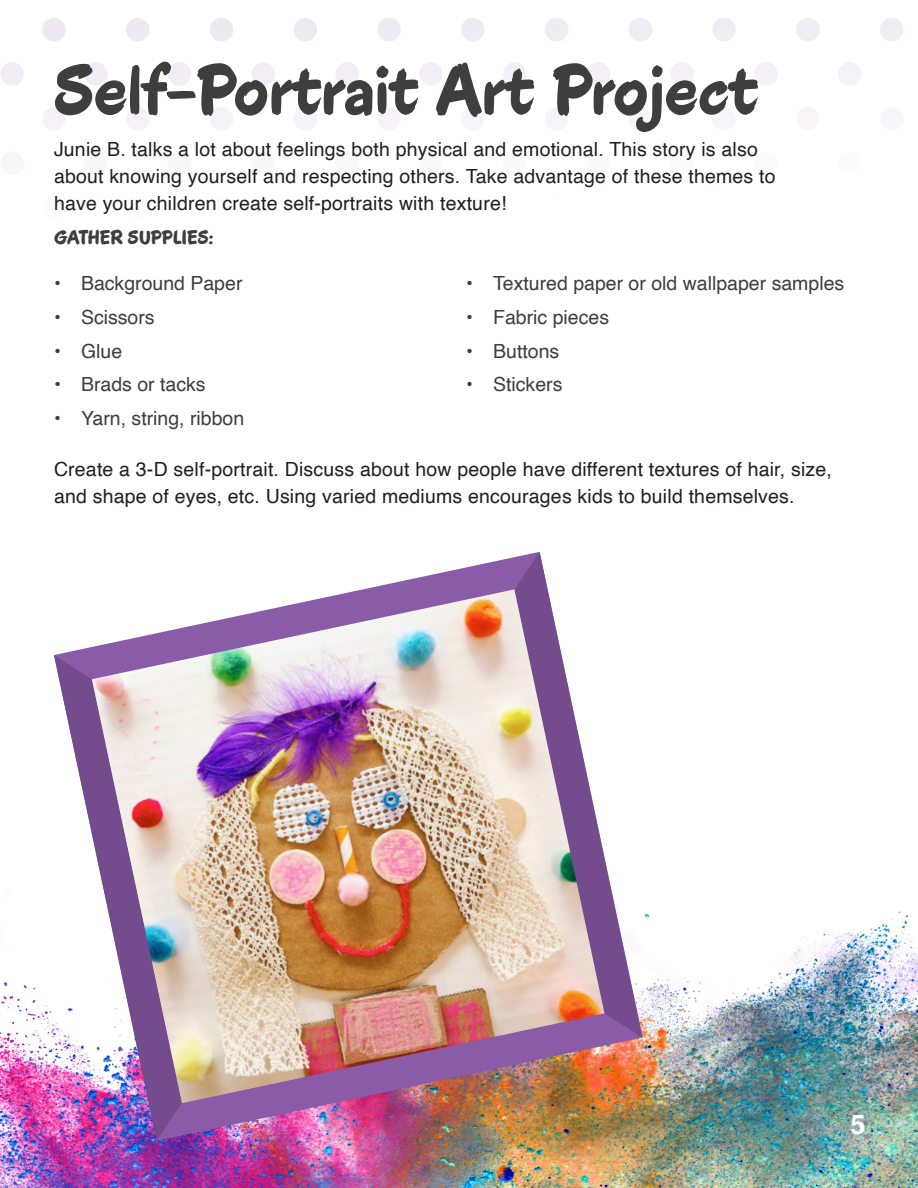
<style>
.page{position:relative;width:918px;height:1188px;background:#fff}
.page>*{position:absolute;margin:0;border:0;box-sizing:border-box;transform-origin:0 0}
.t1{font:72px "Filmotype Austin";color:#3e3e3f}
.t2{font:700 27px "Helvetica";color:#fff}
.t3{font:19.5px/27px "Helvetica";letter-spacing:.01em;color:#231f20}
.t4{font:19.5px "Helvetica";color:#3e3e3f}
.t5{font:19.5px "Filmotype Austin";color:#3e3e3f}
</style>
<div class="page">
<div style="left:880px;top:18px;width:23px;height:23px;background:#f2ecf5;border-radius:50%"></div>
<div style="left:880px;top:107px;width:23px;height:24px;background:#f9f7fa;border-radius:50%"></div>
<div style="left:838px;top:62px;width:24px;height:24px;background:#f5f2f8;border-radius:50%"></div>
<div style="left:838px;top:151px;width:24px;height:24px;background:#fcfbfd;border-radius:50%"></div>
<div style="left:796px;top:18px;width:24px;height:23px;background:#f1ecf4;border-radius:50%"></div>
<div style="left:796px;top:107px;width:24px;height:24px;background:#f9f6fa;border-radius:50%"></div>
<div style="left:754px;top:62px;width:24px;height:24px;background:#f5f1f7;border-radius:50%"></div>
<div style="left:754px;top:151px;width:24px;height:24px;background:#fcfbfc;border-radius:50%"></div>
<div style="left:712px;top:18px;width:24px;height:23px;background:#f1ebf4;border-radius:50%"></div>
<div style="left:712px;top:107px;width:24px;height:24px;background:#f8f5fa;border-radius:50%"></div>
<div style="left:670px;top:62px;width:24px;height:24px;background:#f4f0f7;border-radius:50%"></div>
<div style="left:670px;top:151px;width:24px;height:24px;background:#fcfbfc;border-radius:50%"></div>
<div style="left:629px;top:18px;width:23px;height:23px;background:#f1ebf4;border-radius:50%"></div>
<div style="left:629px;top:107px;width:23px;height:24px;background:#f8f5f9;border-radius:50%"></div>
<div style="left:587px;top:62px;width:23px;height:24px;background:#f4f0f6;border-radius:50%"></div>
<div style="left:587px;top:151px;width:23px;height:24px;background:#fbfafc;border-radius:50%"></div>
<div style="left:545px;top:18px;width:23px;height:23px;background:#f0ebf4;border-radius:50%"></div>
<div style="left:545px;top:107px;width:23px;height:24px;background:#f8f5f9;border-radius:50%"></div>
<div style="left:503px;top:62px;width:23px;height:24px;background:#f3eff6;border-radius:50%"></div>
<div style="left:503px;top:151px;width:23px;height:24px;background:#fbf9fc;border-radius:50%"></div>
<div style="left:461px;top:18px;width:24px;height:23px;background:#f0eaf3;border-radius:50%"></div>
<div style="left:461px;top:107px;width:24px;height:24px;background:#f7f4f9;border-radius:50%"></div>
<div style="left:419px;top:62px;width:24px;height:24px;background:#f3eef6;border-radius:50%"></div>
<div style="left:419px;top:151px;width:24px;height:24px;background:#faf9fb;border-radius:50%"></div>
<div style="left:377px;top:18px;width:24px;height:23px;background:#efe9f3;border-radius:50%"></div>
<div style="left:377px;top:107px;width:24px;height:24px;background:#f7f4f9;border-radius:50%"></div>
<div style="left:335px;top:62px;width:24px;height:24px;background:#f3eef6;border-radius:50%"></div>
<div style="left:335px;top:151px;width:24px;height:24px;background:#faf8fb;border-radius:50%"></div>
<div style="left:294px;top:18px;width:23px;height:23px;background:#efe9f3;border-radius:50%"></div>
<div style="left:294px;top:107px;width:23px;height:24px;background:#f6f3f8;border-radius:50%"></div>
<div style="left:252px;top:62px;width:23px;height:24px;background:#f3eef5;border-radius:50%"></div>
<div style="left:252px;top:151px;width:23px;height:24px;background:#faf8fb;border-radius:50%"></div>
<div style="left:210px;top:18px;width:23px;height:23px;background:#efe9f3;border-radius:50%"></div>
<div style="left:210px;top:107px;width:23px;height:24px;background:#f6f2f8;border-radius:50%"></div>
<div style="left:168px;top:62px;width:23px;height:24px;background:#f2edf5;border-radius:50%"></div>
<div style="left:168px;top:151px;width:23px;height:24px;background:#f9f7fb;border-radius:50%"></div>
<div style="left:126px;top:18px;width:23px;height:23px;background:#eee8f2;border-radius:50%"></div>
<div style="left:126px;top:107px;width:23px;height:24px;background:#f5f2f8;border-radius:50%"></div>
<div style="left:84px;top:62px;width:24px;height:24px;background:#f2ecf5;border-radius:50%"></div>
<div style="left:84px;top:151px;width:24px;height:24px;background:#f9f7fa;border-radius:50%"></div>
<div style="left:42px;top:18px;width:24px;height:23px;background:#eee7f2;border-radius:50%"></div>
<div style="left:42px;top:107px;width:24px;height:24px;background:#f5f2f8;border-radius:50%"></div>
<div style="left:42px;top:196px;width:24px;height:24px;background:#fcfbfd;border-radius:50%"></div>
<div style="left:0;top:62px;width:24px;height:24px;background:#f2ecf5;border-radius:50%"></div>
<div style="left:0;top:151px;width:24px;height:24px;background:#f9f6fa;border-radius:50%"></div>
<img style="left:0;top:911px;width:918px;height:277px">
<img style="left:35px;top:551px;width:626px;height:608px">
<img style="left:54px;top:655px;width:128px;height:486px">
<svg style="left:514px;top:552px;width:128px;height:486px"></svg>
<p class="t1" style="left:54px;top:44px;width:706px">Self-Portrait Art Project</p>
<p class="t3" style="left:54px;top:137px;width:723px">Junie B. talks a lot about feelings both physical and emotional. This story is also about knowing yourself and respecting others. Take advantage of these themes to have your children create self-portraits with texture!</p>
<p class="t5" style="left:54px;top:225px;width:161px">GATHER SUPPLIES:</p>
<p class="t4" style="left:54px;top:268px;width:190px">• Background Paper</p>
<p class="t4" style="left:54px;top:302px;width:102px">• Scissors</p>
<p class="t4" style="left:54px;top:336px;width:70px">• Glue</p>
<p class="t4" style="left:54px;top:369px;width:153px">• Brads or tacks</p>
<p class="t4" style="left:54px;top:403px;width:192px">• Yarn, string, ribbon</p>
<p class="t4" style="left:466px;top:268px;width:380px">• Textured paper or old wallpaper samples</p>
<p class="t4" style="left:466px;top:302px;width:144px">• Fabric pieces</p>
<p class="t4" style="left:466px;top:336px;width:95px">• Buttons</p>
<p class="t4" style="left:466px;top:369px;width:98px">• Stickers</p>
<p class="t3" style="left:54px;top:456px;width:780px">Create a 3-D self-portrait. Discuss about how people have different textures of hair, size, and shape of eyes, etc. Using varied mediums encourages kids to build themselves.</p>
<p class="t2" style="left:850px;top:1108px;width:17px">5</p>
</div>
